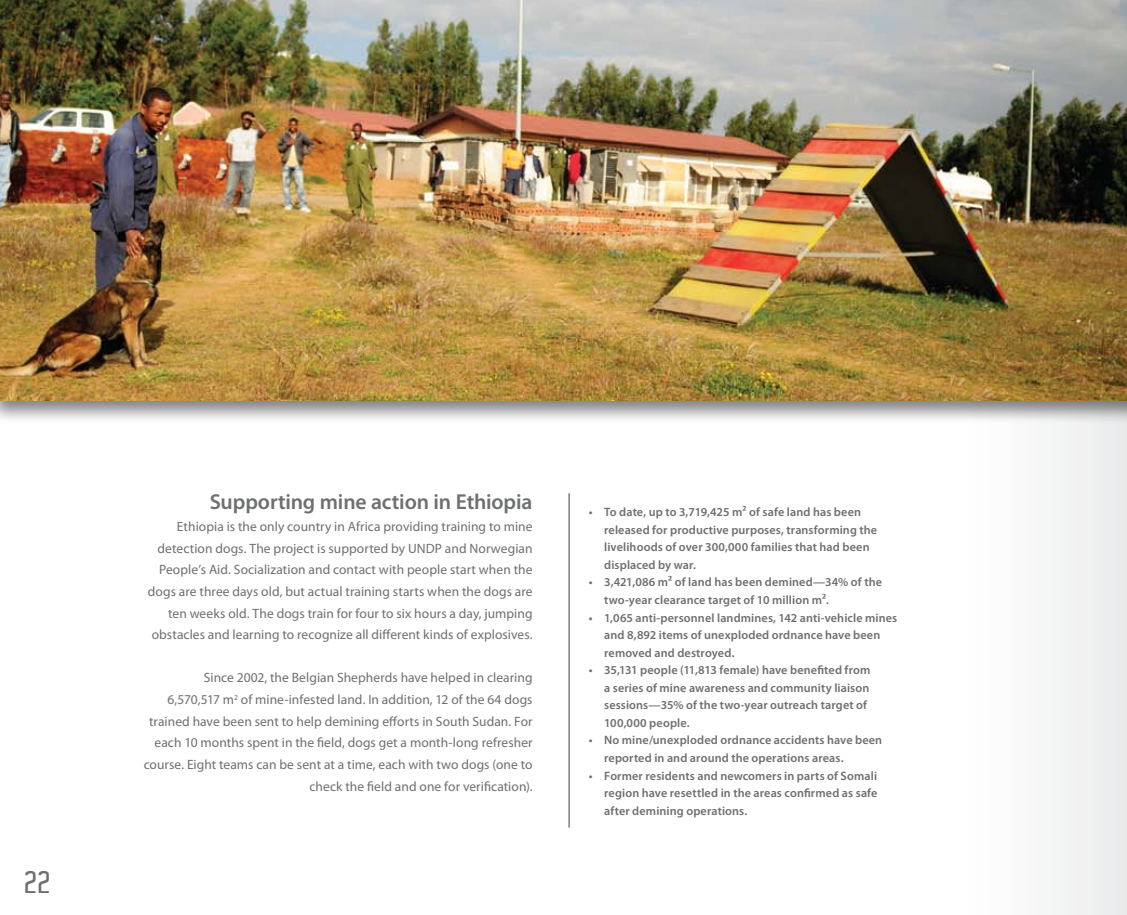
<style>
.page{position:relative;width:1127px;height:915px;background:#fff}
.page>*{position:absolute;margin:0;border:0;box-sizing:border-box;transform-origin:0 0}
.t1{font:600 30px "Aldo";color:#6d6f71}
.t2{font:600 21.6px "Myriad Pro";letter-spacing:-.01em;color:#6d6f71}
.t3{font:13.5px/21.6px "Myriad Pro";letter-spacing:.005em;color:#6d6f71;text-align:right}
.t4{font:600 12.15px/17.5px "Myriad Pro";letter-spacing:.01em;color:#6d6f71}
</style>
<div class="page">
<hr style="left:568px;top:493px;width:2px;height:334px;background:#6d6f71">
<div style="left:0;top:0;width:1127px;height:424px;background:#000;opacity:.5"></div>
<img style="left:0;top:0;width:1127px;height:400px">
<h1 class="t1" style="left:26px;top:864px;width:28px">22</h1>
<h2 class="t2" style="left:210px;top:488px;width:324px">Supporting mine action in Ethiopia</h2>
<p class="t3" style="left:148px;top:515px;width:386px">Ethiopia is the only country in Africa providing training to mine detection dogs. The project is supported by UNDP and Norwegian People’s Aid. Socialization and contact with people start when the dogs are three days old, but actual training starts when the dogs are ten weeks old. The dogs train for four to six hours a day, jumping obstacles and learning to recognize all different kinds of explosives.</p>
<p class="t3" style="left:144px;top:666px;width:390px">Since 2002, the Belgian Shepherds have helped in clearing<br>6,570,517 m<sup>2</sup> of mine-infested land. In addition, 12 of the 64 dogs trained have been sent to help demining efforts in South Sudan. For each 10 months spent in the field, dogs get a month-long refresher course. Eight teams can be sent at a time, each with two dogs (one to check the field and one for verification).</p>
<p class="t4" style="left:604px;top:503px;width:275px;text-indent:-15px">• To date, up to 3,719,425 m² of safe land has been released for productive purposes, transforming the livelihoods of over 300,000 families that had been displaced by war.</p>
<p class="t4" style="left:604px;top:573px;width:279px;text-indent:-15px">• 3,421,086 m² of land has been demined—34% of the two-year clearance target of 10 million m².</p>
<p class="t4" style="left:604px;top:608px;width:295px;text-indent:-15px">• 1,065 anti-personnel landmines, 142 anti-vehicle mines and 8,892 items of unexploded ordnance have been removed and destroyed.</p>
<p class="t4" style="left:604px;top:660px;width:268px;text-indent:-15px">• 35,131 people (11,813 female) have benefited from a series of mine awareness and community liaison sessions—35% of the two-year outreach target of 100,000 people.</p>
<p class="t4" style="left:604px;top:731px;width:280px;text-indent:-15px">• No mine/unexploded ordnance accidents have been reported in and around the operations areas.</p>
<p class="t4" style="left:604px;top:766px;width:275px;text-align:justify;text-indent:-15px">• Former residents and newcomers in parts of Somali region have resettled in the areas confirmed as safe after demining operations.</p>
</div>
